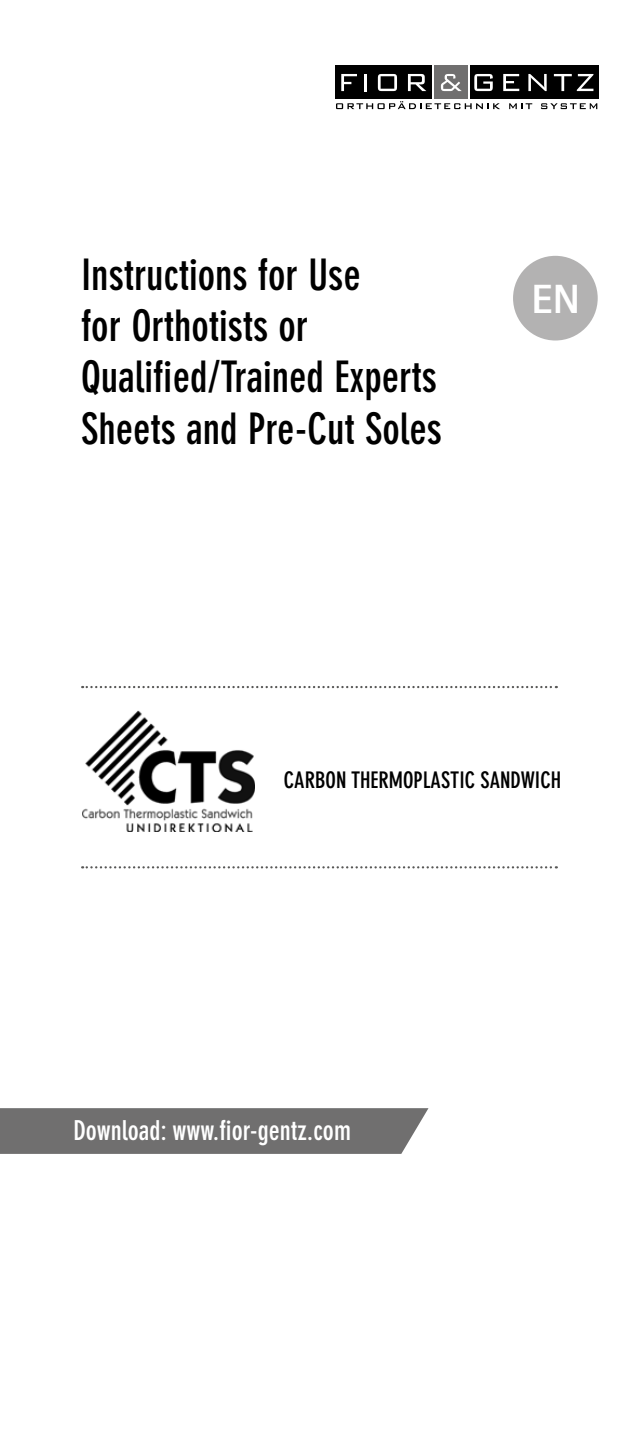
<style>
.page{position:relative;width:638px;height:1436px;background:#fff}
.page>*{position:absolute;margin:0;border:0;box-sizing:border-box;transform-origin:0 0}
.t1{font:700 condensed 42.75px/51.3px "DIN Neuzeit Grotesk Std";color:#000}
.t2{font:800 40.95px "Rotis Sans Serif Pro";color:#fff}
.t3{font:700 condensed 27px "DIN Neuzeit Grotesk Std";color:#fff}
.t4{font:700 condensed 22.5px "DIN Neuzeit Grotesk Std";color:#000}
</style>
<div class="page">
<div style="left:513px;top:256px;width:85px;height:84px;background:#b3b2b2;border-radius:50%"></div>
<div style="left:434px;top:65px;width:33px;height:34px;background:#706f6f"></div>
<div style="left:470px;top:65px;width:129px;height:34px;background:#000"></div>
<div style="left:335px;top:65px;width:96px;height:34px;background:#000"></div>
<svg style="left:337px;top:103px;width:36px;height:6px"></svg>
<svg style="left:377px;top:103px;width:8px;height:6px"></svg>
<svg style="left:389px;top:101px;width:111px;height:8px"></svg>
<svg style="left:509px;top:103px;width:23px;height:6px"></svg>
<svg style="left:541px;top:103px;width:56px;height:6px"></svg>
<svg style="left:441px;top:74px;width:21px;height:17px"></svg>
<svg style="left:474px;top:74px;width:19px;height:17px"></svg>
<svg style="left:503px;top:74px;width:16px;height:17px"></svg>
<svg style="left:528px;top:74px;width:18px;height:17px"></svg>
<svg style="left:554px;top:74px;width:39px;height:17px"></svg>
<svg style="left:341px;top:74px;width:16px;height:17px"></svg>
<hr style="left:364px;top:74px;width:3px;height:17px;background:#fff">
<svg style="left:378px;top:74px;width:19px;height:17px"></svg>
<svg style="left:408px;top:74px;width:18px;height:17px"></svg>
<div style="left:0;top:1108px;width:428px;height:45px;background:#706f6f"></div>
<img style="left:82px;top:710px;width:173px;height:121px">
<svg style="left:82px;top:685px;width:475px;height:3px"></svg>
<svg style="left:82px;top:866px;width:475px;height:2px"></svg>
<p class="t1" style="left:81px;top:249px;width:362px">Instructions for Use<br>for Orthotists or<br>Qualified/Trained Experts<br>Sheets and Pre-Cut Soles</p>
<p class="t2" style="left:531px;top:273px;width:50px">EN</p>
<p class="t4" style="left:284px;top:767px;width:279px">CARBON THERMOPLASTIC SANDWICH</p>
<p class="t3" style="left:73px;top:1114px;width:279px">Download: www.fior-gentz.com</p>
</div>
